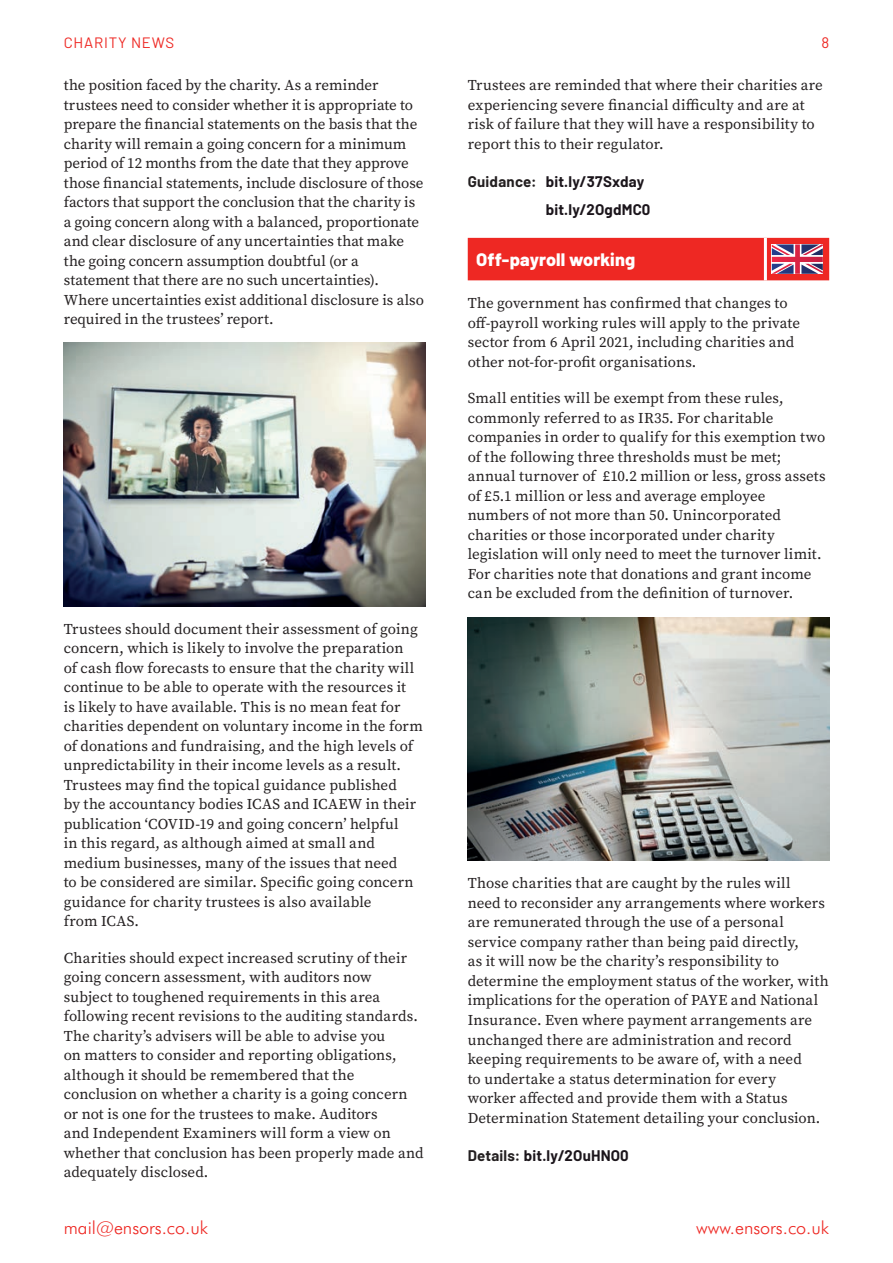
<style>
.page{position:relative;width:893px;height:1263px;background:#fff}
.page>*{position:absolute;margin:0;border:0;box-sizing:border-box;transform-origin:0 0}
.t1{font:300 18px "Futura BT";color:#ee2823}
.t2{font:800 18px "Barlow";letter-spacing:.005em;color:#fff}
.t3{font:15px/19.5px "Source Serif Pro";letter-spacing:.005em;color:#231f20}
.t4{font:700 15px/28px "Barlow";letter-spacing:.01em;color:#1b151b}
.t5{font:15px "Barlow";letter-spacing:.05em;color:#ee2823}
.s1{color:#231f20}
</style>
<div class="page">
<img style="left:64px;top:342px;width:361px;height:264px">
<svg style="left:468px;top:238px;width:361px;height:42px;background:#e73130"></svg>
<img style="left:468px;top:618px;width:361px;height:242px">
<p class="t5" style="left:64px;top:32px;width:112px">CHARITY NEWS</p>
<p class="t5" style="left:821px;top:32px;width:9px">8</p>
<p class="t3" style="left:64px;top:76px;width:362px">the position faced by the charity. As a reminder trustees need to consider whether it is appropriate to prepare the financial statements on the basis that the charity will remain a going concern for a minimum period of 12 months from the date that they approve those financial statements, include disclosure of those factors that support the conclusion that the charity is a going concern along with a balanced, proportionate and clear disclosure of any uncertainties that make the going concern assumption doubtful (or a statement that there are no such uncertainties).<br>Where uncertainties exist additional disclosure is also required in the trustees’ report.</p>
<p class="t3" style="left:64px;top:619px;width:361px">Trustees should document their assessment of going concern, which is likely to involve the preparation<br>of cash flow forecasts to ensure that the charity will continue to be able to operate with the resources it<br>is likely to have available. This is no mean feat for charities dependent on voluntary income in the form of donations and fundraising, and the high levels of unpredictability in their income levels as a result.<br>Trustees may find the topical guidance published<br>by the accountancy bodies ICAS and ICAEW in their publication ‘COVID-19 and going concern’ helpful<br>in this regard, as although aimed at small and medium businesses, many of the issues that need<br>to be considered are similar. Specific going concern guidance for charity trustees is also available<br>from ICAS.</p>
<p class="t3" style="left:64px;top:948px;width:361px">Charities should expect increased scrutiny of their going concern assessment, with auditors now subject to toughened requirements in this area following recent revisions to the auditing standards.<br>The charity’s advisers will be able to advise you<br>on matters to consider and reporting obligations, although it should be remembered that the conclusion on whether a charity is a going concern or not is one for the trustees to make. Auditors<br>and Independent Examiners will form a view on whether that conclusion has been properly made and adequately disclosed.</p>
<p class="t3" style="left:468px;top:76px;width:357px">Trustees are reminded that where their charities are experiencing severe financial difficulty and are at risk of failure that they will have a responsibility to report this to their regulator.</p>
<p class="t4" style="left:546px;top:166px;width:106px;text-indent:-78px"><span class="s1">Guidance:</span> bit.ly/37Sxday bit.ly/2OgdMC0</p>
<p class="t2" style="left:476px;top:246px;width:161px">Off-payroll working</p>
<p class="t3" style="left:468px;top:294px;width:334px">The government has confirmed that changes to off-payroll working rules will apply to the private sector from 6 April 2021, including charities and other not-for-profit organisations.</p>
<p class="t3" style="left:468px;top:389px;width:359px">Small entities will be exempt from these rules, commonly referred to as IR35. For charitable companies in order to qualify for this exemption two of the following three thresholds must be met; annual turnover of £10.2 million or less, gross assets of £5.1 million or less and average employee numbers of not more than 50. Unincorporated charities or those incorporated under charity legislation will only need to meet the turnover limit.<br>For charities note that donations and grant income can be excluded from the definition of turnover.</p>
<p class="t3" style="left:468px;top:874px;width:363px">Those charities that are caught by the rules will<br>need to reconsider any arrangements where workers are remunerated through the use of a personal service company rather than being paid directly,<br>as it will now be the charity’s responsibility to determine the employment status of the worker, with implications for the operation of PAYE and National Insurance. Even where payment arrangements are unchanged there are administration and record keeping requirements to be aware of, with a need<br>to undertake a status determination for every<br>worker affected and provide them with a Status Determination Statement detailing your conclusion.</p>
<p class="t4" style="left:468px;top:1140px;width:163px"><span class="s1">Details:</span> bit.ly/2OuHNO0</p>
<p class="t1" style="left:64px;top:1216px;width:146px">mail@ensors.co.uk</p>
<p class="t1" style="left:696px;top:1216px;width:134px">www.ensors.co.uk</p>
</div>
